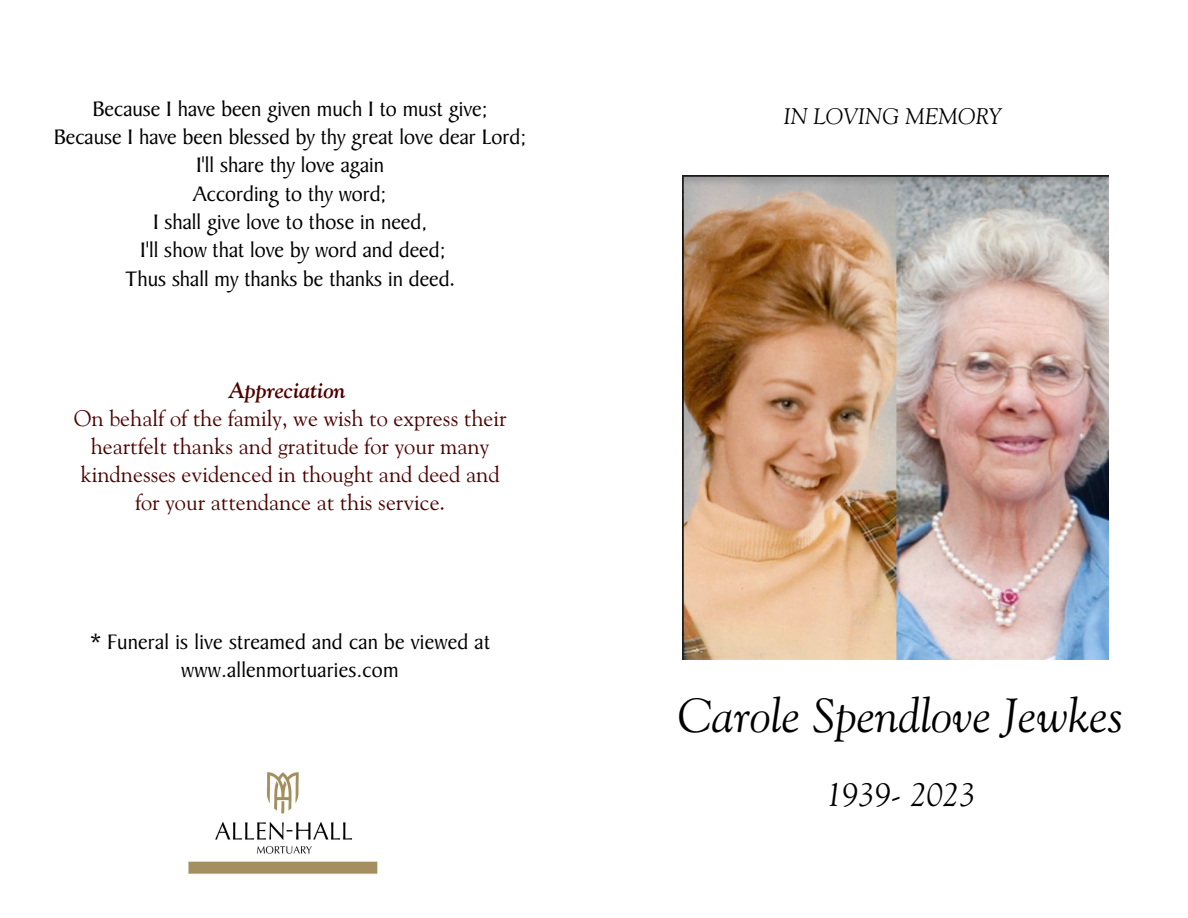
<style>
.page{position:relative;width:1188px;height:918px;background:#fff}
.page>*{position:absolute;margin:0;border:0;box-sizing:border-box;transform-origin:0 0}
.t1{font:italic 48px "Goudy Old Style BT";color:#000}
.t2{font:italic 33px "Goudy Old Style BT";color:#000}
.t3{font:22.5px/28.2px "Baker Signet BT";color:#000;text-align:center}
.t4{font:22.5px/27.9px "Goudy Old Style BT";color:#4f0000;text-align:center}
.t5{font:italic 22.5px "Goudy Old Style BT";color:#000}
.t6{font:italic 700 22.5px "Goudy Old Style BT";color:#4f0000}
.s1{font-family:"Goudy Old Style BT"}
.s2{font-family:"Belwe BT";font-weight:300}
</style>
<div class="page">
<img style="left:188px;top:772px;width:190px;height:102px">
<img style="left:682px;top:176px;width:426px;height:484px">
<p class="t3" style="left:54px;top:96px;width:474px">Because I have been given much I to must give;<br>Because I have been blessed by thy great love dear Lord; I'll share thy love again<br>According to thy word;<br>I shall give love to those in need,<br>I'll show that love by word and deed;<br>Thus shall my thanks be thanks in deed<span class="s1">.</span></p>
<p class="t6" style="left:229px;top:381px;width:118px">Appreciation</p>
<p class="t4" style="left:74px;top:406px;width:434px">On behalf of the family, we wish to express their heartfelt thanks and gratitude for your many kindnesses evidenced in thought and deed and for your attendance at this service.</p>
<p class="t3" style="left:90px;top:629px;width:402px"><span class="s2">*</span> Funeral is live streamed and can be viewed at www.allenmortuaries.com</p>
<p class="t5" style="left:784px;top:107px;width:219px">IN LOVING MEMORY</p>
<h1 class="t1" style="left:678px;top:696px;width:447px">Carole Spendlove Jewkes</h1>
<h2 class="t2" style="left:826px;top:781px;width:151px">1939- 2023</h2>
</div>
